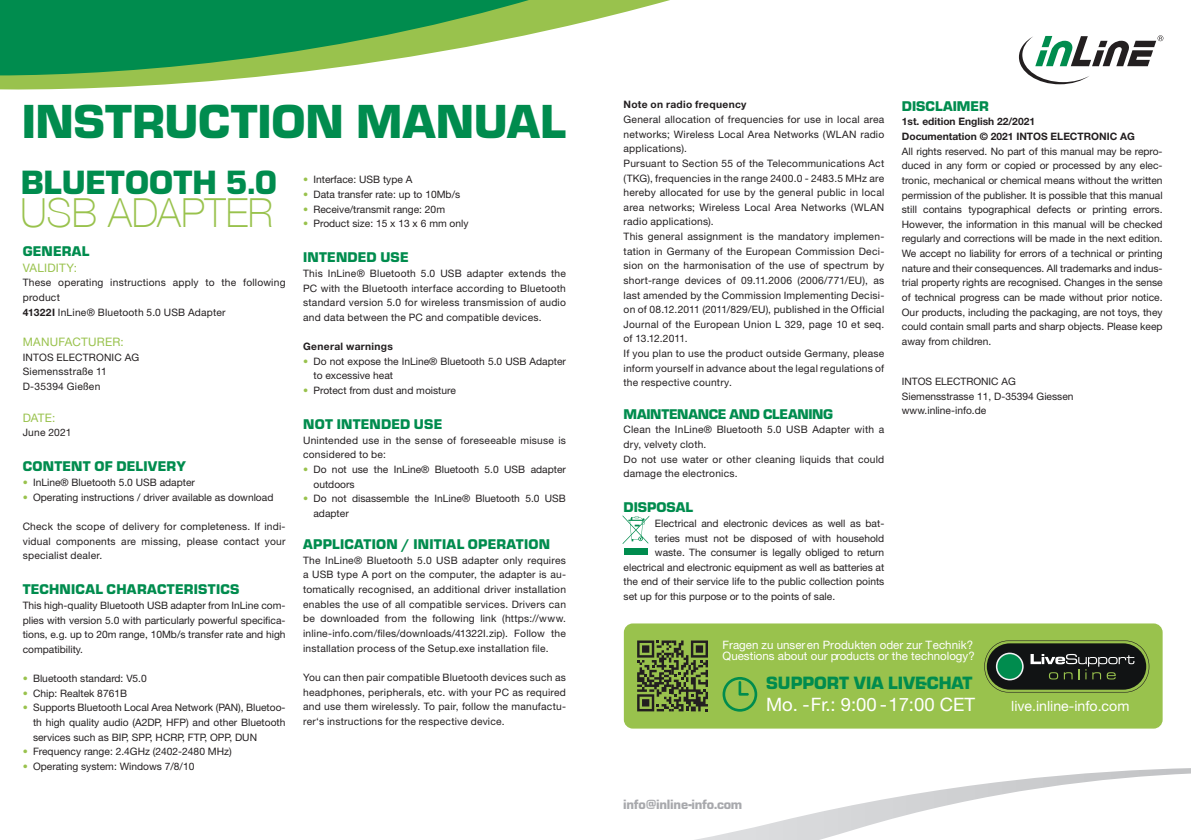
<style>
.page{position:relative;width:1191px;height:840px;background:#fff}
.page>*{position:absolute;margin:0;border:0;box-sizing:border-box;transform-origin:0 0}
.t1{font:900 49.6px "Eurostile";letter-spacing:-.005em;color:#008c4e}
.t2{font:100 40px "Helvetica Neue LT";color:#99c24d}
.t3{font:900 35px "Eurostile";color:#008c4e}
.t4{font:18.4px "Helvetica Neue LT Pro";color:#fff}
.t5{font:900 18.4px "Eurostile";color:#008c4e}
.t6{font:900 14.6px "Eurostile";letter-spacing:.015em;color:#008c4e}
.t7{font:900 14.6px "Eurostile";letter-spacing:-.02em;color:#008c4e}
.t8{font:14.2px "Helvetica Neue LT Pro";color:#fff}
.t9{font:900 14px "Eurostile";letter-spacing:-.015em;color:#a8a9ad}
.t10{font:11.6px/11.6px "Helvetica Neue LT Pro";color:#fff}
.t11{font:11.6px "Helvetica Neue LT Pro";letter-spacing:.02em;color:#99c24d}
.t12{font:10.2px/14.6px "Helvetica Neue LT Pro";letter-spacing:.015em;color:#231f20}
.t13{font:700 10.2px/14.6px "Helvetica Neue LT Pro";color:#231f20}
.t14{font:700 10.2px "Helvetica Neue LT Pro";letter-spacing:.03em;color:#231f20}
.t15{font:700 10.2px "Helvetica Neue LT Pro";letter-spacing:.035em;color:#231f20}
.s1{font-weight:700}
.s2{color:#99c24d}
</style>
<div class="page">
<svg style="left:700px;top:768px;width:491px;height:71px"></svg>
<svg style="left:0;top:77px;width:1088px;height:12px"></svg>
<svg style="left:0;top:0;width:1164px;height:77px"></svg>
<div style="left:624px;top:623px;width:538px;height:105px;background:#99c24d;border-radius:9px"></div>
<svg style="left:637px;top:640px;width:71px;height:71px"></svg>
<svg style="left:984px;top:640px;width:165px;height:52px;background:#37482f"></svg>
<svg style="left:722px;top:677px;width:35px;height:34px"></svg>
<div style="left:624px;top:548px;width:24px;height:6px;background:#008c4e"></div>
<svg style="left:622px;top:515px;width:27px;height:28px"></svg>
<h1 class="t1" style="left:22px;top:94px;width:546px">INSTRUCTION MANUAL</h1>
<h3 class="t3" style="left:21px;top:162px;width:258px">BLUETOOTH 5.0</h3>
<h2 class="t2" style="left:20px;top:190px;width:254px">USB ADAPTER</h2>
<h3 class="t6" style="left:23px;top:243px;width:68px">GENERAL</h3>
<p class="t11" style="left:23px;top:260px;width:56px">VALIDITY:</p>
<p class="t12" style="left:23px;top:275px;width:264px">These operating instructions apply to the following product<br><span class="s1">41322I</span> InLine® Bluetooth 5.0 USB Adapter</p>
<p class="t11" style="left:23px;top:334px;width:103px">MANUFACTURER:</p>
<p class="t12" style="left:23px;top:349px;width:118px">INTOS ELECTRONIC AG<br>Siemensstraße 11<br>D-35394 Gießen</p>
<p class="t11" style="left:23px;top:410px;width:34px">DATE:</p>
<p class="t12" style="left:23px;top:425px;width:50px">June 2021</p>
<h3 class="t6" style="left:23px;top:458px;width:165px">CONTENT OF DELIVERY</h3>
<p class="t12" style="left:23px;top:474px;width:174px"><span class="s2">•</span> InLine® Bluetooth 5.0 USB adapter</p>
<p class="t12" style="left:23px;top:489px;width:252px"><span class="s2">•</span> Operating instructions / driver available as download</p>
<p class="t12" style="left:23px;top:518px;width:264px;text-align:justify">Check the scope of delivery for completeness. If indi&shy;vidual components are missing, please contact your specialist dealer.</p>
<h3 class="t6" style="left:23px;top:581px;width:218px">TECHNICAL CHARACTERISTICS</h3>
<p class="t12" style="left:23px;top:597px;width:264px;text-align:justify">This high-quality Bluetooth USB adapter from InLine com&shy;plies with version 5.0 with particularly powerful specifica&shy;tions, e.g. up to 20m range, 10Mb/s transfer rate and high compatibility.</p>
<p class="t12" style="left:23px;top:670px;width:126px"><span class="s2">•</span> Bluetooth standard: V5.0</p>
<p class="t12" style="left:23px;top:685px;width:106px"><span class="s2">•</span> Chip: Realtek 8761B</p>
<p class="t12" style="left:33px;top:699px;width:254px;text-align:justify;text-indent:-10px"><span class="s2">•</span> Supports Bluetooth Local Area Network (PAN), Bluetoo&shy;th high quality audio (A2DP, HFP) and other Bluetooth services such as BIP, SPP, HCRP, FTP, OPP, DUN</p>
<p class="t12" style="left:23px;top:743px;width:210px"><span class="s2">•</span> Frequency range: 2.4GHz (2402-2480 MHz)</p>
<p class="t12" style="left:23px;top:758px;width:173px"><span class="s2">•</span> Operating system: Windows 7/8/10</p>
<p class="t12" style="left:303px;top:172px;width:111px"><span class="s2">•</span> Interface: USB type A</p>
<p class="t12" style="left:303px;top:187px;width:159px"><span class="s2">•</span> Data transfer rate: up to 10Mb/s</p>
<p class="t12" style="left:303px;top:201px;width:143px"><span class="s2">•</span> Receive/transmit range: 20m</p>
<p class="t12" style="left:303px;top:216px;width:167px"><span class="s2">•</span> Product size: 15 x 13 x 6 mm only</p>
<h3 class="t6" style="left:303px;top:249px;width:107px">INTENDED USE</h3>
<p class="t12" style="left:303px;top:265px;width:264px;text-align:justify">This InLine® Bluetooth 5.0 USB adapter extends the PC with the Bluetooth interface according to Bluetooth standard version 5.0 for wireless transmission of audio and data between the PC and compatible devices.</p>
<p class="t15" style="left:303px;top:340px;width:91px">General warnings</p>
<p class="t12" style="left:313px;top:353px;width:254px;text-indent:-10px"><span class="s2">•</span> Do not expose the InLine® Bluetooth 5.0 USB Adapter to excessive heat</p>
<p class="t12" style="left:303px;top:382px;width:154px"><span class="s2">•</span> Protect from dust and moisture</p>
<h3 class="t6" style="left:303px;top:416px;width:141px">NOT INTENDED USE</h3>
<p class="t12" style="left:303px;top:432px;width:264px">Unintended use in the sense of foreseeable misuse is considered to be:</p>
<p class="t12" style="left:313px;top:461px;width:254px;text-indent:-10px"><span class="s2">•</span> Do not use the InLine® Bluetooth 5.0 USB adapter outdoors</p>
<p class="t12" style="left:313px;top:491px;width:254px;text-indent:-10px"><span class="s2">•</span> Do not disassemble the InLine® Bluetooth 5.0 USB adapter</p>
<h3 class="t6" style="left:303px;top:536px;width:249px">APPLICATION / INITIAL OPERATION</h3>
<p class="t12" style="left:303px;top:552px;width:264px;text-align:justify">The InLine® Bluetooth 5.0 USB adapter only requires a USB type A port on the computer, the adapter is au&shy;tomatically recognised, an additional driver installation enables the use of all compatible services. Drivers can be downloaded from the following link (https://www. inline-info.com/files/downloads/41322I.zip). Follow the installation process of the Setup.exe installation file.</p>
<p class="t12" style="left:303px;top:669px;width:264px;text-align:justify">You can then pair compatible Bluetooth devices such as headphones, peripherals, etc. with your PC as required and use them wirelessly. To pair, follow the manufactu&shy;rer‘s instructions for the respective device.</p>
<p class="t14" style="left:623px;top:98px;width:124px">Note on radio frequency</p>
<p class="t12" style="left:623px;top:112px;width:262px">General allocation of frequencies for use in local area networks; Wireless Local Area Networks (WLAN radio applications).<br>Pursuant to Section 55 of the Telecommunications Act (TKG), frequencies in the range 2400.0 - 2483.5 MHz are hereby allocated for use by the general public in local area networks; Wireless Local Area Networks (WLAN radio applications).<br>This general assignment is the mandatory implemen&shy;tation in Germany of the European Commission Deci&shy;sion on the harmonisation of the use of spectrum by short-range devices of 09.11.2006 (2006/771/EU), as last amended by the Commission Implementing Decisi&shy;on of 08.12.2011 (2011/829/EU), published in the Official Journal of the European Union L 329, page 10 et seq. of 13.12.2011.<br>If you plan to use the product outside Germany, please inform yourself in advance about the legal regulations of the respective country.</p>
<h3 class="t7" style="left:623px;top:405px;width:211px">MAINTENANCE AND CLEANING</h3>
<p class="t12" style="left:623px;top:422px;width:262px">Clean the InLine® Bluetooth 5.0 USB Adapter with a dry, velvety cloth.<br>Do not use water or other cleaning liquids that could damage the electronics.</p>
<h3 class="t6" style="left:623px;top:499px;width:71px">DISPOSAL</h3>
<p class="t12" style="left:655px;top:515px;width:231px">Electrical and electronic devices as well as bat-</p>
<p class="t12" style="left:655px;top:530px;width:231px">teries must not be disposed of with household</p>
<p class="t12" style="left:655px;top:544px;width:231px">waste. The consumer is legally obliged to return</p>
<p class="t12" style="left:623px;top:559px;width:262px">electrical and electronic equipment as well as batteries at</p>
<p class="t12" style="left:623px;top:574px;width:262px">the end of their service life to the public collection points</p>
<p class="t12" style="left:623px;top:588px;width:213px">set up for this purpose or to the points of sale.</p>
<h3 class="t6" style="left:902px;top:98px;width:88px">DISCLAIMER</h3>
<p class="t13" style="left:902px;top:114px;width:234px">1st. edition English 22/2021<br>Documentation © 2021 INTOS ELECTRONIC AG</p>
<p class="t12" style="left:902px;top:143px;width:262px;text-align:justify">All rights reserved. No part of this manual may be repro&shy;duced in any form or copied or processed by any elec&shy;tronic, mechanical or chemical means without the written permission of the publisher. It is possible that this manual still contains typographical defects or printing errors.<br>However, the information in this manual will be checked regularly and corrections will be made in the next edition.<br>We accept no liability for errors of a technical or printing nature and their consequences. All trademarks and indus&shy;trial property rights are recognised. Changes in the sense of technical progress can be made without prior notice.<br>Our products, including the packaging, are not toys, they could contain small parts and sharp objects. Please keep away from children.</p>
<p class="t12" style="left:902px;top:373px;width:173px">INTOS ELECTRONIC AG<br>Siemensstrasse 11, D-35394 Giessen www.inline-info.de</p>
<p class="t10" style="left:722px;top:638px;width:254px">Fragen zu unseren Produkten oder zur Technik?<br>Questions about our products or the technology?</p>
<h3 class="t5" style="left:766px;top:672px;width:208px">SUPPORT VIA LIVE-CHAT</h3>
<h3 class="t4" style="left:766px;top:693px;width:210px">Mo. - Fr.: 9:00 - 17:00 CET</h3>
<h3 class="t9" style="left:623px;top:795px;width:121px">info@inline-info.com</h3>
<h3 class="t8" style="left:1011px;top:697px;width:120px">live.inline-info.com</h3>
</div>
